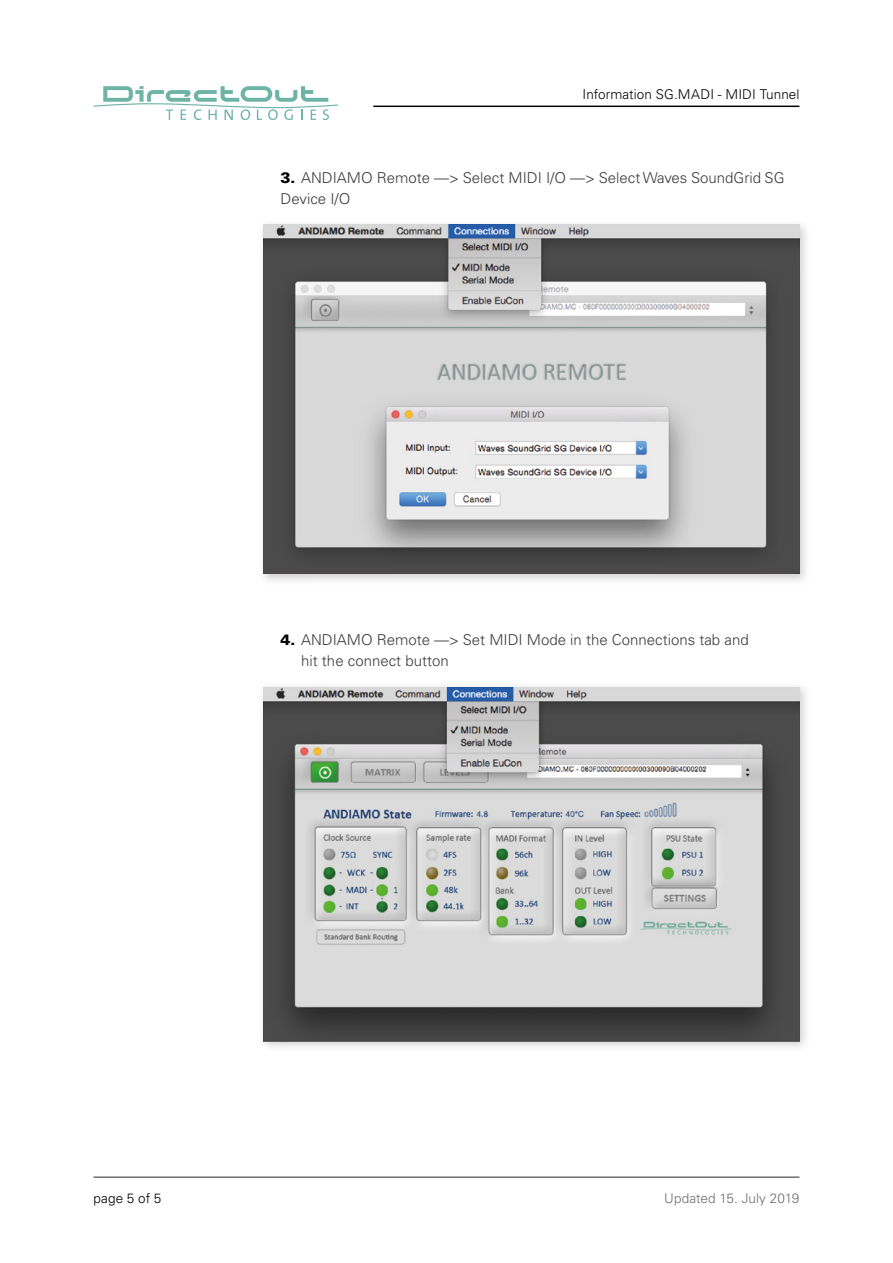
<style>
.page{position:relative;width:893px;height:1263px;background:#fff}
.page>*{position:absolute;margin:0;border:0;box-sizing:border-box;transform-origin:0 0}
.t1{font:300 15px/21px "Univers LT Pro 45";color:#3c3c3b}
.t2{font:300 13.5px "Univers LT Pro 45";letter-spacing:.005em;color:#000}
.t3{font:300 13.5px "Univers LT Pro 45";letter-spacing:.01em;color:#706f6f}
.s1{font-family:"Univers LT Pro 75";font-weight:900;color:#000}
</style>
<div class="page">
<hr style="left:94px;top:1176px;width:705px;height:2px;background:#706f6f">
<hr style="left:373px;top:106px;width:426px;height:1px;background:#000">
<svg style="left:94px;top:86px;width:244px;height:34px"></svg>
<img style="left:263px;top:224px;width:543px;height:47px">
<img style="left:263px;top:271px;width:45px;height:310px">
<img style="left:761px;top:271px;width:45px;height:310px">
<img style="left:264px;top:225px;width:535px;height:349px">
<img style="left:263px;top:686px;width:543px;height:48px">
<img style="left:263px;top:734px;width:45px;height:313px">
<img style="left:761px;top:734px;width:45px;height:313px">
<img style="left:308px;top:1041px;width:453px;height:6px">
<img style="left:264px;top:687px;width:535px;height:354px">
<p class="t2" style="left:583px;top:86px;width:218px">Information SG.MADI - MIDI Tunnel</p>
<p class="t1" style="left:281px;top:167px;width:505px"><span class="s1">3.</span> ANDIAMO Remote —&gt; Select MIDI I/O —&gt; Select Waves SoundGrid SG<br>Device I/O</p>
<p class="t1" style="left:301px;top:629px;width:449px;text-indent:-20px"><span class="s1">4.</span> ANDIAMO Remote —&gt; Set MIDI Mode in the Connections tab and hit the connect button</p>
<p class="t2" style="left:94px;top:1190px;width:69px">page 5 of 5</p>
<p class="t3" style="left:664px;top:1190px;width:137px">Updated 15. July 2019</p>
</div>
